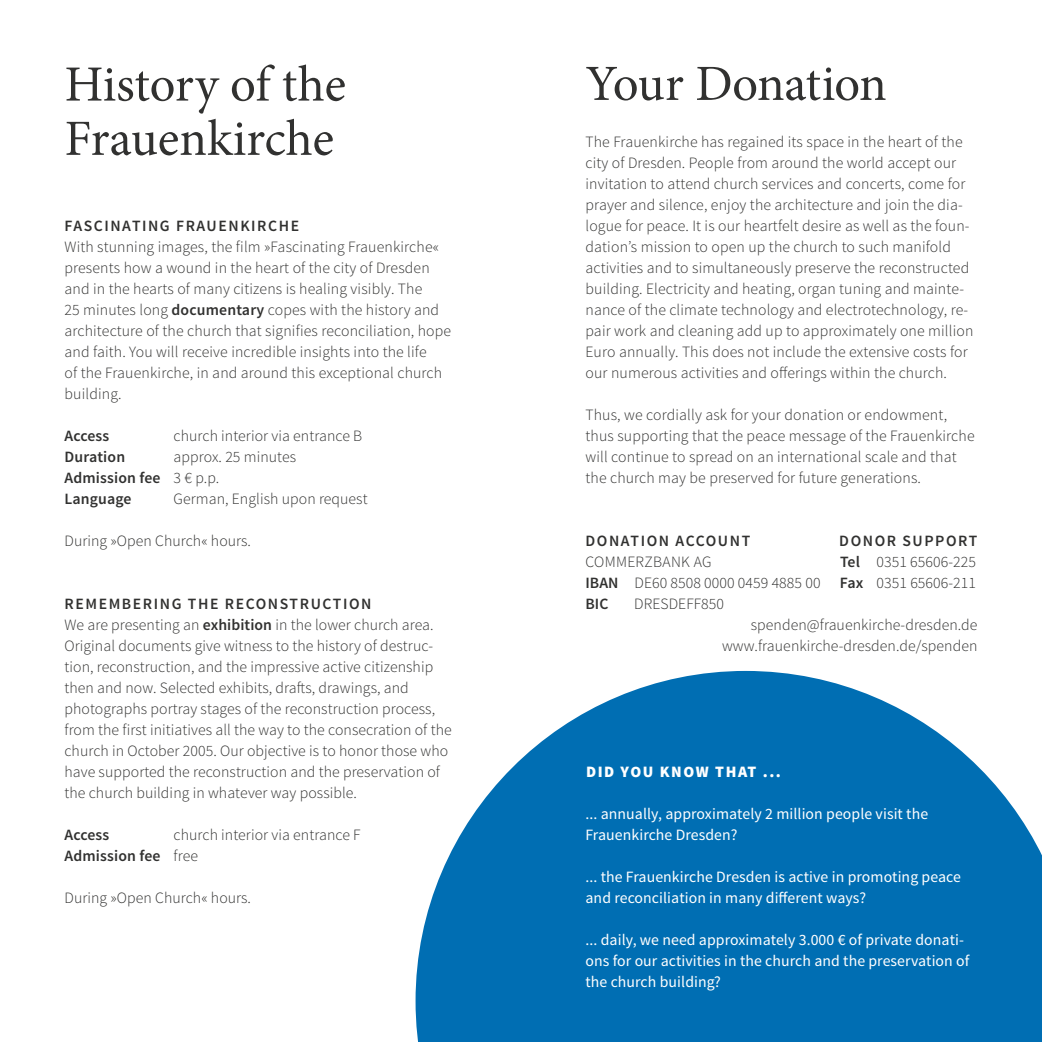
<style>
.page{position:relative;width:1042px;height:1042px;background:#fff}
.page>*{position:absolute;margin:0;border:0;box-sizing:border-box;transform-origin:0 0}
.H1_Mainhead_Kalender{font:50.75px/54.2px "Minion Pro";letter-spacing:-.005em;color:#313130}
.Copy_Text{font:300 15.75px/21px "Source Sans Pro";letter-spacing:.01em;color:#313130}
.Copy_Text-2{font:15.75px/21px "Source Sans Pro";letter-spacing:.005em;color:#fff}
.Copy_Text-3{font:600 15.75px "Source Sans Pro";letter-spacing:.09em;color:#313130}
.Copy_Text-4{font:600 15.75px "Source Sans Pro";letter-spacing:.01em;color:#313130}
.Copy_Text-5{font:900 15.75px "Source Sans Pro";letter-spacing:.1em;color:#fff}
.s1{font-weight:600}
.s2{font-weight:300}
</style>
<div class="page">
<svg style="left:415px;top:671px;width:627px;height:371px;fill:#006eb3"></svg>
<p class="H1_Mainhead_Kalender" style="left:64px;top:57px;width:283px">History of the<br>Frauenkirche</p>
<p class="H1_Mainhead_Kalender" style="left:585px;top:57px;width:303px">Your Donation</p>
<p class="Copy_Text" style="left:585px;top:131px;width:389px">The Frauenkirche has regained its space in the heart of the city of Dresden. People from around the world accept our invitation to attend church services and concerts, come for prayer and silence, enjoy the architecture and join the dia&shy;logue for peace. It is our heartfelt desire as well as the foun&shy;dation’s mission to open up the church to such manifold activities and to simultaneously preserve the reconstructed building. Electricity and heating, organ tuning and mainte&shy;nance of the climate technology and electrotechnology, re&shy;pair work and cleaning add up to approximately one million Euro annually. This does not include the extensive costs for our numerous activities and offerings within the church.</p>
<p class="Copy_Text" style="left:585px;top:404px;width:391px">Thus, we cordially ask for your donation or endowment, thus supporting that the peace message of the Frauenkirche will continue to spread on an international scale and that the church may be preserved for future generations.</p>
<p class="Copy_Text-3" style="left:64px;top:216px;width:236px">FASCINATING FRAUENKIRCHE</p>
<p class="Copy_Text" style="left:64px;top:236px;width:388px">With stunning images, the film »Fascinating Frauenkirche« presents how a wound in the heart of the city of Dresden and in the hearts of many citizens is healing visibly. The<br>25 minutes long <span class="s1">documentary</span> copes with the history and architecture of the church that signifies reconciliation, hope and faith. You will receive incredible insights into the life<br>of the Frauenkirche, in and around this exceptional church building.</p>
<p class="Copy_Text-3" style="left:64px;top:426px;width:46px">Access</p>
<p class="Copy_Text" style="left:174px;top:425px;width:190px">church interior via entrance B</p>
<p class="Copy_Text-4" style="left:64px;top:447px;width:62px">Duration</p>
<p class="Copy_Text" style="left:174px;top:446px;width:124px">approx. 25 minutes</p>
<p class="Copy_Text-4" style="left:64px;top:468px;width:156px">Admission fee <span class="s2">3 € p.p.</span></p>
<p class="Copy_Text-4" style="left:64px;top:489px;width:69px">Language</p>
<p class="Copy_Text" style="left:174px;top:488px;width:195px">German, English upon request</p>
<p class="Copy_Text" style="left:64px;top:530px;width:188px">During »Open Church« hours.</p>
<p class="Copy_Text-3" style="left:585px;top:531px;width:166px">DONATION ACCOUNT</p>
<p class="Copy_Text-3" style="left:839px;top:531px;width:140px">DONOR SUPPORT</p>
<p class="Copy_Text" style="left:585px;top:551px;width:127px">COMMERZBANK AG</p>
<p class="Copy_Text" style="left:840px;top:551px;width:137px"><span class="s1">Tel</span> 0351 65606-225</p>
<p class="Copy_Text" style="left:585px;top:572px;width:392px"><span class="s1">IBAN</span> DE60 8508 0000 0459 4885 00 <span class="s1">Fax</span> 0351 65606-211</p>
<p class="Copy_Text-3" style="left:585px;top:594px;width:24px">BIC</p>
<p class="Copy_Text" style="left:634px;top:593px;width:91px">DRESDEFF850</p>
<p class="Copy_Text" style="left:751px;top:614px;width:228px">spenden@frauenkirche-dresden.de</p>
<p class="Copy_Text" style="left:722px;top:635px;width:257px">www.frauenkirche-dresden.de/spenden</p>
<p class="Copy_Text-3" style="left:64px;top:594px;width:308px">REMEMBERING THE RECONSTRUCTION</p>
<p class="Copy_Text" style="left:64px;top:614px;width:389px">We are presenting an <span class="s1">exhibition</span> in the lower church area.<br>Original documents give witness to the history of destruc&shy;tion, reconstruction, and the impressive active citizenship then and now. Selected exhibits, drafts, drawings, and photographs portray stages of the reconstruction process, from the first initiatives all the way to the consecration of the church in October 2005. Our objective is to honor those who have supported the reconstruction and the preservation of the church building in whatever way possible.</p>
<p class="Copy_Text-3" style="left:64px;top:825px;width:46px">Access</p>
<p class="Copy_Text" style="left:174px;top:824px;width:188px">church interior via entrance F</p>
<p class="Copy_Text-4" style="left:64px;top:846px;width:135px">Admission fee <span class="s2">free</span></p>
<p class="Copy_Text" style="left:64px;top:887px;width:188px">During »Open Church« hours.</p>
<p class="Copy_Text-5" style="left:586px;top:761px;width:196px">DID YOU KNOW THAT ...</p>
<p class="Copy_Text-2" style="left:585px;top:804px;width:344px">... annually, approximately 2 million people visit the</p>
<p class="Copy_Text-2" style="left:585px;top:825px;width:153px">Frauenkirche Dresden?</p>
<p class="Copy_Text-2" style="left:585px;top:867px;width:377px">... the Frauenkirche Dresden is active in promoting peace and reconciliation in many different ways?</p>
<p class="Copy_Text-2" style="left:585px;top:930px;width:385px">... daily, we need approximately 3.000 € of private donati&shy;ons for our activities in the church and the preservation of the church building?</p>
</div>
